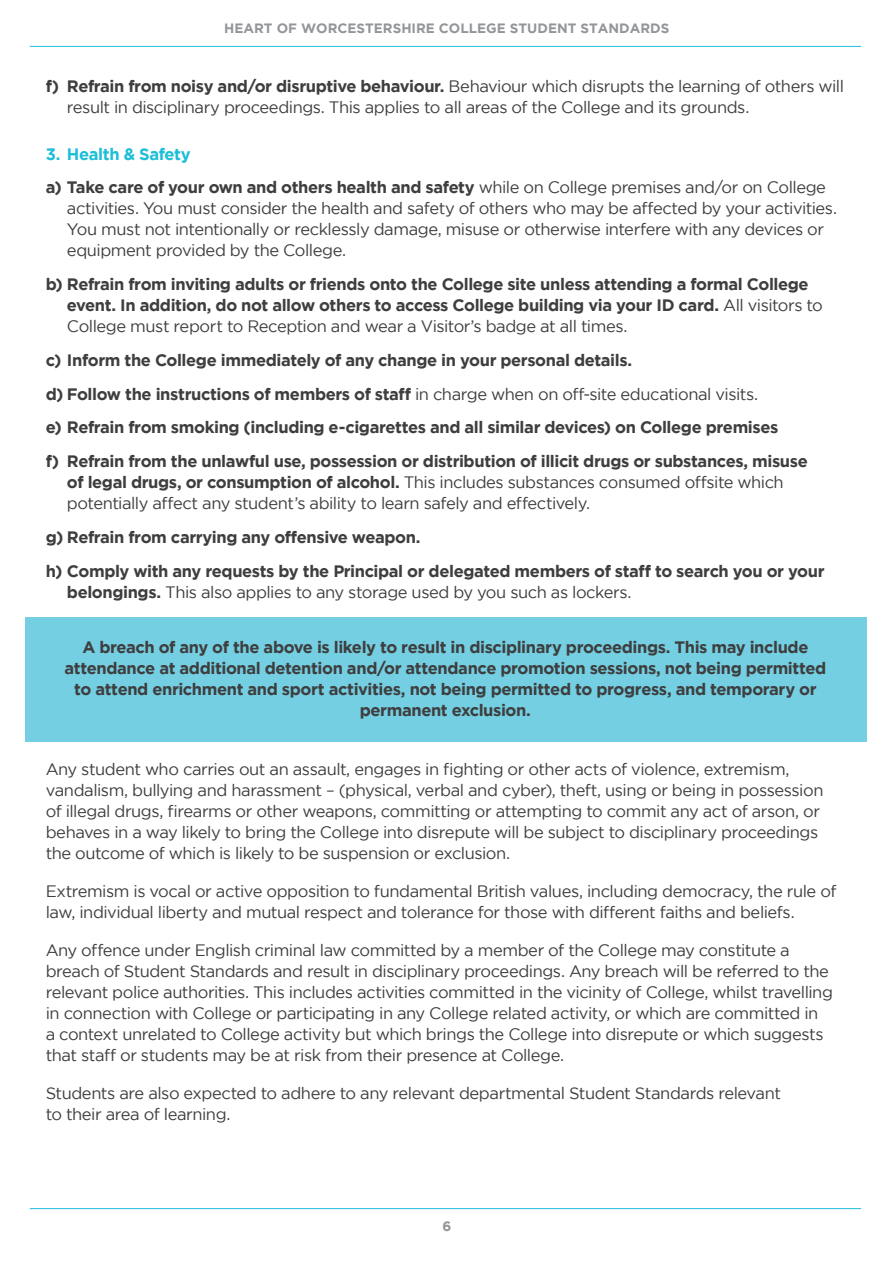
<style>
.page{position:relative;width:893px;height:1263px;background:#fff}
.page>*{position:absolute;margin:0;border:0;box-sizing:border-box;transform-origin:0 0}
.Body{font:16.5px/21px "Gotham";letter-spacing:-.03em;color:#3e3e3f}
.Body-2{font:700 16.5px/21px "Gotham";letter-spacing:-.025em;color:#3e3e3f}
.Body-3{font:700 16.5px "Gotham";letter-spacing:-.02em;color:#1cbed8}
.t1{font:700 13.5px "Gotham";color:#939598}
.s1{font-weight:700}
.s2{font-weight:400}
</style>
<div class="page">
<hr style="left:30px;top:46px;width:831px;height:1px;background:#1cbed8">
<hr style="left:30px;top:1208px;width:831px;height:1px;background:#1cbed8">
<div style="left:26px;top:617px;width:841px;height:124px;background:#74cfe2"></div>
<p class="t1" style="left:224px;top:21px;width:447px">HEART OF WORCESTERSHIRE COLLEGE STUDENT STANDARDS</p>
<p class="Body" style="left:67px;top:75px;width:778px;text-indent:-21px"><span class="s1">f) Refrain from noisy and/or disruptive behaviour.</span> Behaviour which disrupts the learning of others will result in disciplinary proceedings. This applies to all areas of the College and its grounds.</p>
<p class="Body-3" style="left:46px;top:144px;width:146px">3. Health &amp; Safety</p>
<p class="Body" style="left:67px;top:177px;width:772px;text-indent:-21px"><span class="s1">a) Take care of your own and others health and safety</span> while on College premises and/or on College activities. You must consider the health and safety of others who may be affected by your activities.<br>You must not intentionally or recklessly damage, misuse or otherwise interfere with any devices or equipment provided by the College.</p>
<p class="Body-2" style="left:67px;top:273px;width:757px;text-indent:-21px">b) Refrain from inviting adults or friends onto the College site unless attending a formal College event. In addition, do not allow others to access College building via your ID card. <span class="s2">All visitors to<br>College must report to Reception and wear a Visitor’s badge at all times.</span></p>
<p class="Body-2" style="left:46px;top:349px;width:588px">c) Inform the College immediately of any change in your personal details.</p>
<p class="Body" style="left:46px;top:383px;width:714px"><span class="s1">d) Follow the instructions of members of staff</span> in charge when on off-site educational visits.</p>
<p class="Body-2" style="left:46px;top:417px;width:734px">e) Refrain from smoking (including e-cigarettes and all similar devices) on College premises</p>
<p class="Body-2" style="left:67px;top:450px;width:742px;text-indent:-21px">f) Refrain from the unlawful use, possession or distribution of illicit drugs or substances, misuse of legal drugs, or consumption of alcohol. <span class="s2">This includes substances consumed offsite which potentially affect any student’s ability to learn safely and effectively.</span></p>
<p class="Body-2" style="left:46px;top:526px;width:376px">g) Refrain from carrying any offensive weapon.</p>
<p class="Body-2" style="left:67px;top:560px;width:759px;text-indent:-21px">h) Comply with any requests by the Principal or delegated members of staff to search you or your belongings. <span class="s2">This also applies to any storage used by you such as lockers.</span></p>
<p class="Body-2" style="left:65px;top:636px;width:763px;text-align:center">A breach of any of the above is likely to result in disciplinary proceedings. This may include attendance at additional detention and/or attendance promotion sessions, not being permitted to attend enrichment and sport activities, not being permitted to progress, and temporary or permanent exclusion.</p>
<p class="Body" style="left:46px;top:758px;width:779px">Any student who carries out an assault, engages in fighting or other acts of violence, extremism, vandalism, bullying and harassment – (physical, verbal and cyber), theft, using or being in possession of illegal drugs, firearms or other weapons, committing or attempting to commit any act of arson, or behaves in a way likely to bring the College into disrepute will be subject to disciplinary proceedings the outcome of which is likely to be suspension or exclusion.</p>
<p class="Body" style="left:46px;top:880px;width:792px">Extremism is vocal or active opposition to fundamental British values, including democracy, the rule of law, individual liberty and mutual respect and tolerance for those with different faiths and beliefs.</p>
<p class="Body" style="left:46px;top:939px;width:789px">Any offence under English criminal law committed by a member of the College may constitute a breach of Student Standards and result in disciplinary proceedings. Any breach will be referred to the relevant police authorities. This includes activities committed in the vicinity of College, whilst travelling in connection with College or participating in any College related activity, or which are committed in<br>a context unrelated to College activity but which brings the College into disrepute or which suggests that staff or students may be at risk from their presence at College.</p>
<p class="Body" style="left:46px;top:1082px;width:737px">Students are also expected to adhere to any relevant departmental Student Standards relevant to their area of learning.</p>
<p class="t1" style="left:442px;top:1219px;width:10px">6</p>
</div>
